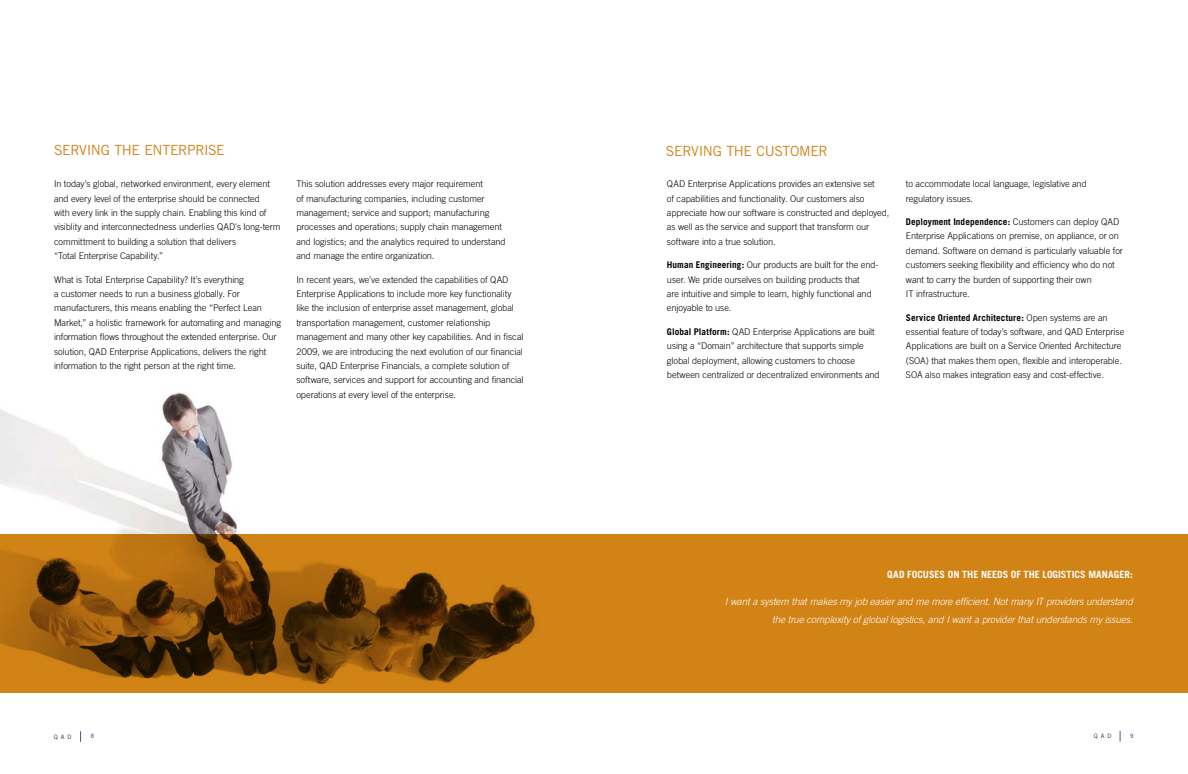
<style>
.page{position:relative;width:1188px;height:774px;background:#fff}
.page>*{position:absolute;margin:0;border:0;box-sizing:border-box;transform-origin:0 0}
.t1{font:14px "Trade Gothic";letter-spacing:-.025em;color:#d18316}
.t2{font:italic 300 10px/18px "Trade Gothic";letter-spacing:-.015em;color:#fff;text-align:right}
.t3{font:700 10px "Trade Gothic";letter-spacing:.005em;color:#fff}
.t4{font:300 9.2px/14.4px "Trade Gothic";letter-spacing:-.01em;color:#000}
.t5{font:300 6px "Trade Gothic";letter-spacing:.5em;color:#000}
.t6{font:700 6px "Trade Gothic";color:#5a87c5}
.s1{font-weight:700}
</style>
<div class="page">
<img style="left:0;top:392px;width:565px;height:143px">
<div style="left:594px;top:535px;width:594px;height:158px;background:#d18316"></div>
<svg style="left:0;top:535px;width:594px;height:158px;background:#965b0f"></svg>
<h1 class="t1" style="left:54px;top:141px;width:172px">SERVING THE ENTERPRISE</h1>
<h1 class="t1" style="left:666px;top:143px;width:163px">SERVING THE CUSTOMER</h1>
<p class="t4" style="left:54px;top:177px;width:228px">In today’s global, networked environment, every element and every level of the enterprise should be connected<br>with every link in the supply chain. Enabling this kind of visiblity and interconnectedness underlies QAD's long-term committment to building a solution that delivers<br>“Total Enterprise Capability.”</p>
<p class="t4" style="left:54px;top:272px;width:229px">What is Total Enterprise Capability? It’s everything<br>a customer needs to run a business globally. For manufacturers, this means enabling the “Perfect Lean Market,” a holistic framework for automating and managing information flows throughout the extended enterprise. Our solution, QAD Enterprise Applications, delivers the right information to the right person at the right time.</p>
<p class="t4" style="left:296px;top:177px;width:211px">This solution addresses every major requirement<br>of manufacturing companies, including customer management; service and support; manufacturing processes and operations; supply chain management and logistics; and the analytics required to understand and manage the entire organization.</p>
<p class="t4" style="left:296px;top:272px;width:229px">In recent years, we’ve extended the capabilities of QAD Enterprise Applications to include more key functionality like the inclusion of enterprise asset management, global transportation management, customer relationship management and many other key capabilities. And in fiscal 2009, we are introducing the next evolution of our financial suite, QAD Enterprise Financials, a complete solution of software, services and support for accounting and financial operations at every level of the enterprise.</p>
<p class="t4" style="left:667px;top:177px;width:224px">QAD Enterprise Applications provides an extensive set<br>of capabilities and functionality. Our customers also appreciate how our software is constructed and deployed, as well as the service and support that transform our software into a true solution.</p>
<p class="t4" style="left:667px;top:258px;width:213px"><span class="s1">Human Engineering:</span> Our products are built for the end&shy;user. We pride ourselves on building products that<br>are intuitive and simple to learn, highly functional and enjoyable to use.</p>
<p class="t4" style="left:667px;top:324px;width:214px"><span class="s1">Global Platform:</span> QAD Enterprise Applications are built using a “Domain” architecture that supports simple global deployment, allowing customers to choose between centralized or decentralized environments and</p>
<p class="t4" style="left:906px;top:177px;width:182px">to accommodate local language, legislative and regulatory issues.</p>
<p class="t4" style="left:906px;top:214px;width:219px"><span class="s1">Deployment Independence:</span> Customers can deploy QAD Enterprise Applications on premise, on appliance, or on demand. Software on demand is particularly valuable for customers seeking flexibility and efficiency who do not want to carry the burden of supporting their own<br>IT infrastructure.</p>
<p class="t4" style="left:906px;top:310px;width:220px"><span class="s1">Service Oriented Architecture:</span> Open systems are an essential feature of today’s software, and QAD Enterprise Applications are built on a Service Oriented Architecture (SOA) that makes them open, flexible and interoperable.<br>SOA also makes integration easy and cost-effective.</p>
<p class="t3" style="left:887px;top:568px;width:37px">QAD FOCUSES</p>
<p class="t3" style="left:948px;top:568px;width:40px">ON THE NEEDS</p>
<p class="t3" style="left:1011px;top:568px;width:124px">OF THE LOGISTICS MANAGER:</p>
<p class="t2" style="left:725px;top:592px;width:410px">I want a system that makes my job easier and me more efficient. Not many IT providers understand the true complexity of global logistics, and I want a provider that understands my issues.</p>
<p class="t5" style="left:54px;top:733px;width:19px">QAD</p>
<p class="t5" style="left:1094px;top:732px;width:19px">QAD</p>
<p class="t6" style="left:1130px;top:732px;width:5px">9</p>
<p class="t6" style="left:91px;top:732px;width:5px">8</p>
</div>
